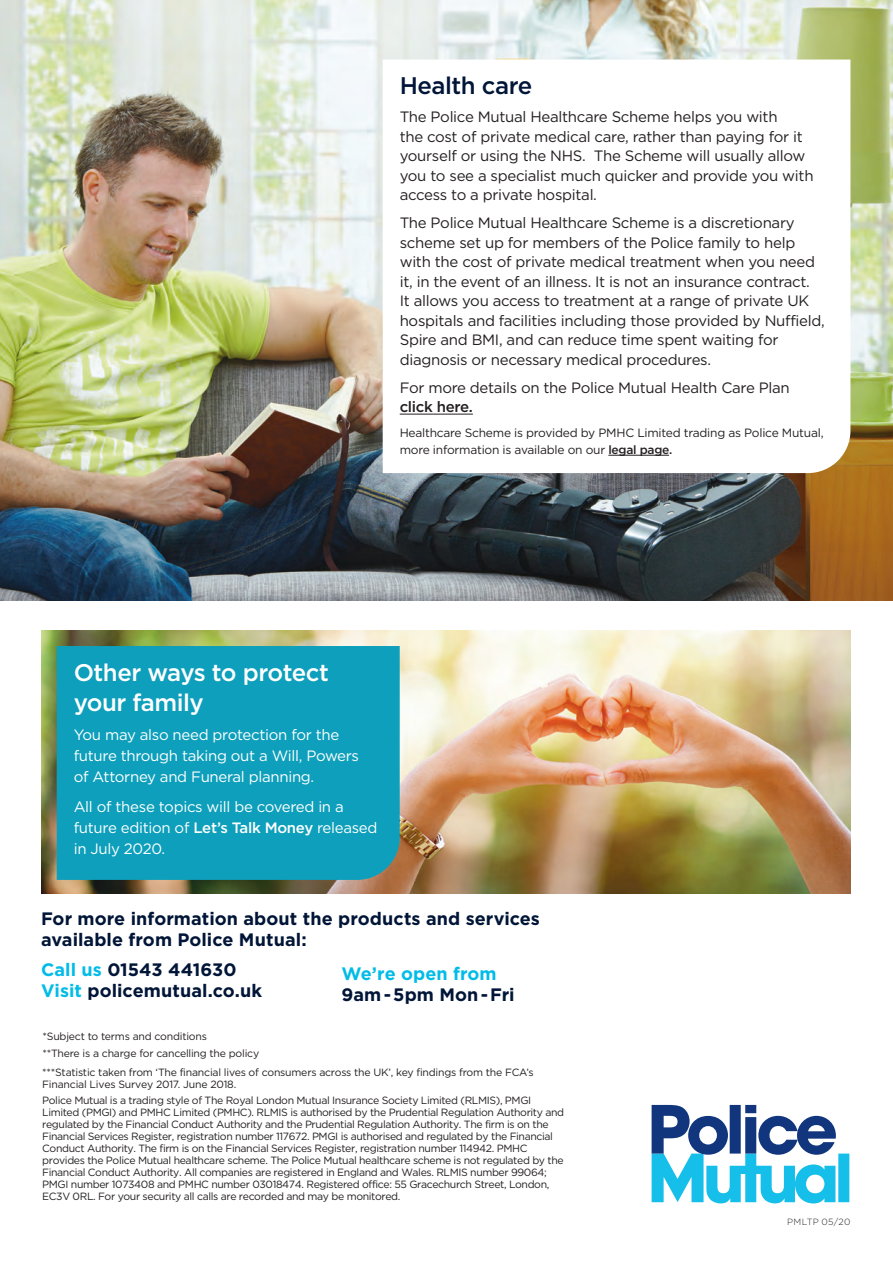
<style>
.page{position:relative;width:893px;height:1263px;background:#fff}
.page>*{position:absolute;margin:0;border:0;box-sizing:border-box;transform-origin:0 0}
.t1{font:500 24px/30px "Gotham";letter-spacing:-.02em;color:#fff}
.t2{font:500 24px "Gotham";letter-spacing:-.02em;color:#001537}
.t3{font:700 18px/21px "Gotham";letter-spacing:.005em;color:#001537}
.t4{font:15px/19.5px "Gotham";letter-spacing:-.02em;color:#231f20}
.t5{font:15px/21px "Gotham";letter-spacing:-.02em;color:#fff}
.t6{font:12px/16.5px "Gotham";letter-spacing:-.02em;color:#231f20}
.t7{font:10.5px/12px "Gotham";letter-spacing:-.035em;color:#231f20}
.t8{font:10.5px/12px "Gotham";letter-spacing:-.02em;color:#231f20}
.t9{font:300 9px "Gotham";letter-spacing:.03em;color:#231f20}
.s1{font-weight:500}
.s2{color:#02bce8}
</style>
<div class="page">
<img style="left:41px;top:631px;width:809px;height:263px">
<img style="left:0;top:0;width:893px;height:600px">
<svg style="left:652px;top:1105px;width:197px;height:98px"></svg>
<div style="left:57px;top:646px;width:343px;height:234px;background:#0d9fbb"></div>
<svg style="left:383px;top:60px;width:467px;height:413px"></svg>
<hr style="left:400px;top:414px;width:73px;height:1px;background:#231f20">
<hr style="left:608px;top:455px;width:61px;height:1px;background:#231f20">
<p class="t2" style="left:400px;top:72px;width:134px">Health care</p>
<p class="t4" style="left:400px;top:107px;width:415px">The Police Mutual Healthcare Scheme helps you with<br>the cost of private medical care, rather than paying for it yourself or using the NHS. The Scheme will usually allow you to see a specialist much quicker and provide you with access to a private hospital.</p>
<p class="t4" style="left:400px;top:213px;width:427px">The Police Mutual Healthcare Scheme is a discretionary scheme set up for members of the Police family to help with the cost of private medical treatment when you need it, in the event of an illness. It is not an insurance contract.<br>It allows you access to treatment at a range of private UK hospitals and facilities including those provided by Nuffield, Spire and BMI, and can reduce time spent waiting for diagnosis or necessary medical procedures.</p>
<p class="t4" style="left:400px;top:377px;width:392px">For more details on the Police Mutual Health Care Plan <span class="s1">click here.</span></p>
<p class="t6" style="left:400px;top:424px;width:425px">Healthcare Scheme is provided by PMHC Limited trading as Police Mutual, more information is available on our <span class="s1">legal page.</span></p>
<p class="t1" style="left:74px;top:656px;width:257px">Other ways to protect your family</p>
<p class="t5" style="left:74px;top:724px;width:287px">You may also need protection for the future through taking out a Will, Powers of Attorney and Funeral planning.</p>
<p class="t5" style="left:74px;top:795px;width:305px">All of these topics will be covered in a future edition of <span class="s1">Let’s Talk Money</span> released in July 2020.</p>
<p class="t3" style="left:41px;top:907px;width:500px">For more information about the products and services available from Police Mutual:</p>
<p class="t3" style="left:41px;top:959px;width:222px"><span class="s2">Call us</span> 01543 441630<br><span class="s2">Visit</span> policemutual.co.uk</p>
<p class="t3" style="left:342px;top:963px;width:175px"><span class="s2">We’re open from<br></span>9am-5pm Mon-Fri</p>
<p class="t8" style="left:43px;top:1030px;width:166px">*Subject to terms and conditions</p>
<p class="t8" style="left:43px;top:1047px;width:218px">**There is a charge for cancelling the policy</p>
<p class="t8" style="left:42px;top:1066px;width:493px">***Statistic taken from ‘The financial lives of consumers across the UK’, key findings from the FCA’s<br>Financial Lives Survey 2017. June 2018.</p>
<p class="t7" style="left:42px;top:1094px;width:523px">Police Mutual is a trading style of The Royal London Mutual Insurance Society Limited (RLMIS), PMGI Limited (PMGI) and PMHC Limited (PMHC). RLMIS is authorised by the Prudential Regulation Authority and regulated by the Financial Conduct Authority and the Prudential Regulation Authority. The firm is on the Financial Services Register, registration number 117672. PMGI is authorised and regulated by the Financial Conduct Authority. The firm is on the Financial Services Register, registration number 114942. PMHC provides the Police Mutual healthcare scheme. The Police Mutual healthcare scheme is not regulated by the Financial Conduct Authority. All companies are registered in England and Wales. RLMIS number 99064; PMGI number 1073408 and PMHC number 03018474. Registered office: 55 Gracechurch Street, London, EC3V 0RL. For your security all calls are recorded and may be monitored.</p>
<p class="t9" style="left:787px;top:1216px;width:65px">PMLTP 05/20</p>
</div>
